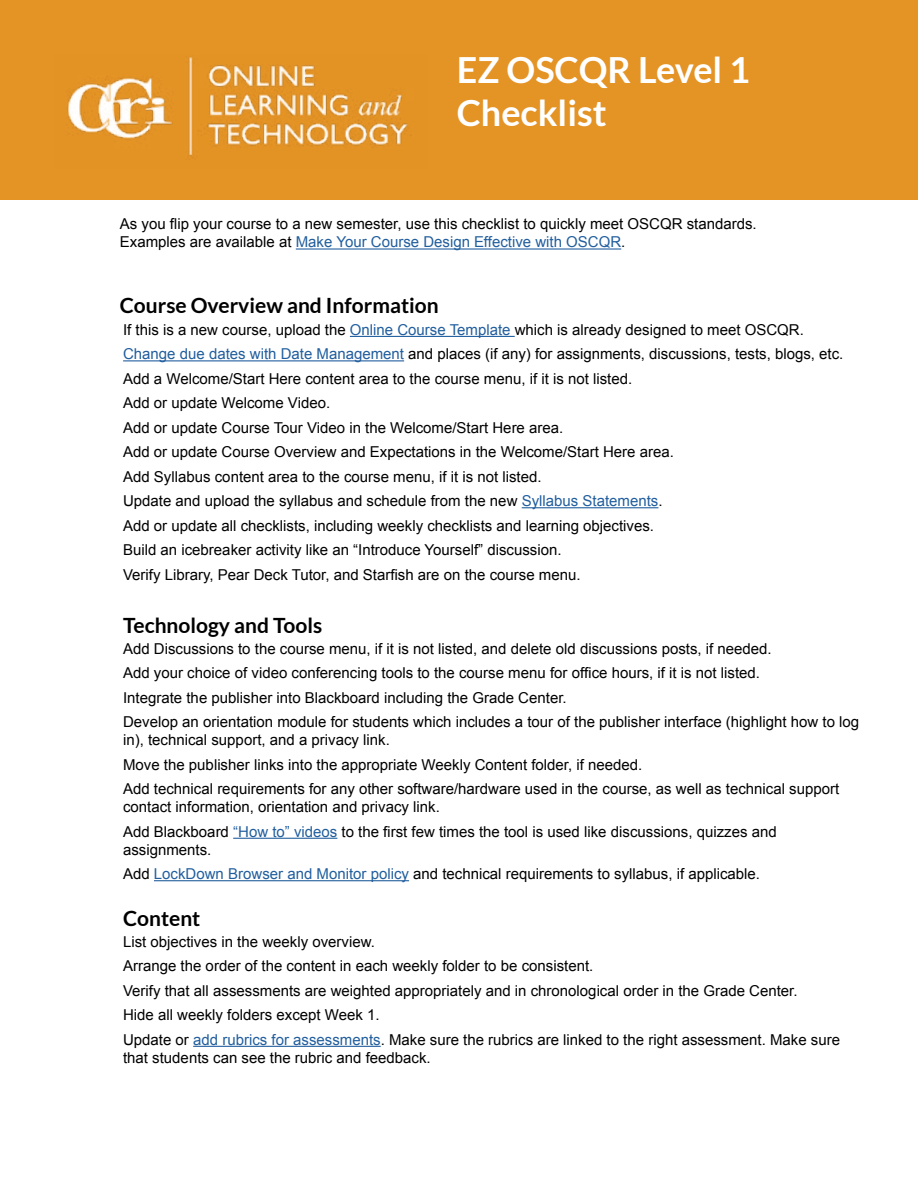
<style>
.page{position:relative;width:918px;height:1188px;background:#fff}
.page>*{position:absolute;margin:0;border:0;box-sizing:border-box;transform-origin:0 0}
.Header_1{font:700 36px/43.2px "Lato";color:#fff}
.Header_2{font:700 21px "Lato";color:#000}
.t1{font:15px/18px "Arial";color:#000}
.s1{color:#215e9e}
</style>
<div class="page">
<div style="left:0;top:0;width:918px;height:200px;background:#e49325"></div>
<img style="left:67px;top:56px;width:344px;height:100px">
<hr style="left:296px;top:248px;width:325px;height:2px;background:#215e9e">
<hr style="left:350px;top:336px;width:165px;height:1px;background:#215e9e">
<hr style="left:123px;top:360px;width:281px;height:1px;background:#215e9e">
<hr style="left:522px;top:507px;width:136px;height:1px;background:#215e9e">
<hr style="left:233px;top:838px;width:104px;height:1px;background:#215e9e">
<hr style="left:154px;top:880px;width:255px;height:1px;background:#215e9e">
<hr style="left:193px;top:1046px;width:188px;height:1px;background:#215e9e">
<p class="Header_1" style="left:457px;top:48px;width:295px">EZ OSCQR Level 1<br>Checklist</p>
<p class="t1" style="left:120px;top:215px;width:638px">As you flip your course to a new semester, use this checklist to quickly meet OSCQR standards.<br>Examples are available at <span class="s1">Make Your Course Design Effective with OSCQR</span>.</p>
<p class="Header_2" style="left:120px;top:294px;width:320px">Course Overview and Information</p>
<p class="t1" style="left:123px;top:321px;width:682px">If this is a new course, upload the <span class="s1">Online Course Template</span> which is already designed to meet OSCQR.</p>
<p class="t1" style="left:123px;top:345px;width:722px"><span class="s1">Change due dates with Date Management</span> and places (if any) for assignments, discussions, tests, blogs, etc.</p>
<p class="t1" style="left:123px;top:370px;width:511px">Add a Welcome/Start Here content area to the course menu, if it is not listed.</p>
<p class="t1" style="left:123px;top:394px;width:209px">Add or update Welcome Video.</p>
<p class="t1" style="left:123px;top:419px;width:442px">Add or update Course Tour Video in the Welcome/Start Here area.</p>
<p class="t1" style="left:123px;top:443px;width:552px">Add or update Course Overview and Expectations in the Welcome/Start Here area.</p>
<p class="t1" style="left:123px;top:468px;width:420px">Add Syllabus content area to the course menu, if it is not listed.</p>
<p class="t1" style="left:123px;top:492px;width:541px">Update and upload the syllabus and schedule from the new <span class="s1">Syllabus Statements</span>.</p>
<p class="t1" style="left:123px;top:517px;width:533px">Add or update all checklists, including weekly checklists and learning objectives.</p>
<p class="t1" style="left:123px;top:541px;width:440px">Build an icebreaker activity like an “Introduce Yourself” discussion.</p>
<p class="t1" style="left:123px;top:566px;width:459px">Verify Library, Pear Deck Tutor, and Starfish are on the course menu.</p>
<p class="Header_2" style="left:123px;top:613px;width:201px">Technology and Tools</p>
<p class="t1" style="left:123px;top:640px;width:650px">Add Discussions to the course menu, if it is not listed, and delete old discussions posts, if needed.</p>
<p class="t1" style="left:123px;top:664px;width:638px">Add your choice of video conferencing tools to the course menu for office hours, if it is not listed.</p>
<p class="t1" style="left:123px;top:689px;width:445px">Integrate the publisher into Blackboard including the Grade Center.</p>
<p class="t1" style="left:123px;top:713px;width:738px">Develop an orientation module for students which includes a tour of the publisher interface (highlight how to log in), technical support, and a privacy link.</p>
<p class="t1" style="left:123px;top:756px;width:521px">Move the publisher links into the appropriate Weekly Content folder, if needed.</p>
<p class="t1" style="left:123px;top:780px;width:718px">Add technical requirements for any other software/hardware used in the course, as well as technical support contact information, orientation and privacy link.</p>
<p class="t1" style="left:123px;top:823px;width:655px">Add Blackboard <span class="s1">“How to” videos</span> to the first few times the tool is used like discussions, quizzes and assignments.</p>
<p class="t1" style="left:123px;top:865px;width:638px">Add <span class="s1">LockDown Browser and Monitor policy</span> and technical requirements to syllabus, if applicable.</p>
<p class="Header_2" style="left:123px;top:906px;width:79px">Content</p>
<p class="t1" style="left:123px;top:933px;width:253px">List objectives in the weekly overview.</p>
<p class="t1" style="left:123px;top:957px;width:472px">Arrange the order of the content in each weekly folder to be consistent.</p>
<p class="t1" style="left:123px;top:982px;width:676px">Verify that all assessments are weighted appropriately and in chronological order in the Grade Center.</p>
<p class="t1" style="left:123px;top:1006px;width:258px">Hide all weekly folders except Week 1.</p>
<p class="t1" style="left:123px;top:1031px;width:718px">Update or <span class="s1">add rubrics for assessments</span>. Make sure the rubrics are linked to the right assessment. Make sure that students can see the rubric and feedback.</p>
</div>
